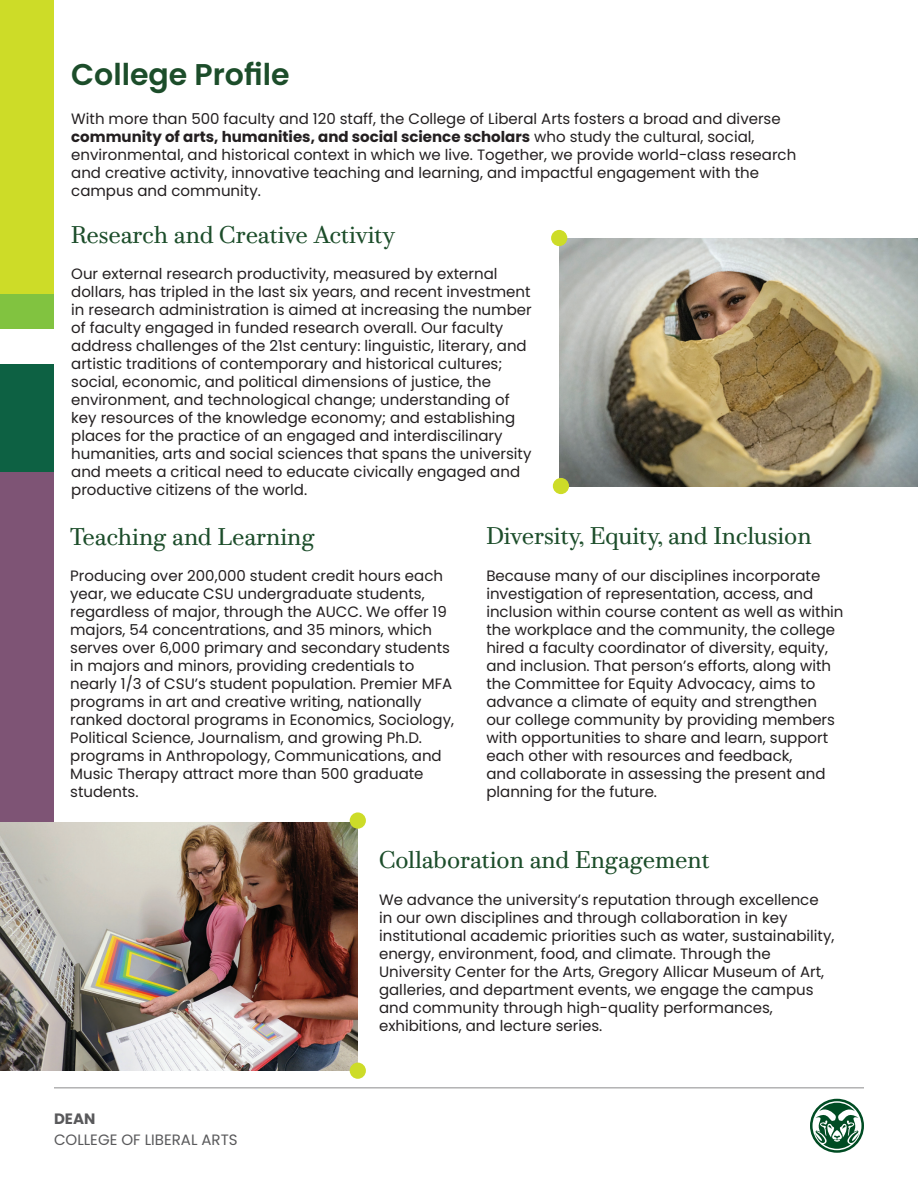
<style>
.page{position:relative;width:918px;height:1188px;background:#fff}
.page>*{position:absolute;margin:0;border:0;box-sizing:border-box;transform-origin:0 0}
.t1{font:600 30px "Poppins";color:#1c4d2a}
.t2{font:24px "Bodoni PTVF";color:#1c4d2a}
.t3{font:15px/18px "Poppins";color:#231f20}
.t4{font:15px "Poppins";color:#59595b}
.t5{font:700 15px "Poppins";color:#59595b}
.s1{font-weight:700}
</style>
<div class="page">
<hr style="left:54px;top:1087px;width:810px;height:1px;background:#59595b">
<svg style="left:810px;top:1099px;width:54px;height:54px"></svg>
<svg style="left:813px;top:1101px;width:48px;height:49px"></svg>
<div style="left:0;top:472px;width:54px;height:351px;background:#7e5475"></div>
<div style="left:0;top:364px;width:54px;height:108px;background:#0d6143"></div>
<div style="left:0;top:293px;width:54px;height:36px;background:#81c340"></div>
<div style="left:0;top:0;width:54px;height:293px;background:#cddc28"></div>
<img style="left:559px;top:238px;width:358px;height:248px">
<img style="left:0;top:822px;width:358px;height:248px">
<div style="left:551px;top:230px;width:16px;height:16px;background:#cddc28;border-radius:50%"></div>
<div style="left:553px;top:478px;width:16px;height:16px;background:#cddc28;border-radius:50%"></div>
<div style="left:350px;top:812px;width:16px;height:17px;background:#cddc28;border-radius:50%"></div>
<div style="left:350px;top:1063px;width:16px;height:16px;background:#cddc28;border-radius:50%"></div>
<h1 class="t1" style="left:71px;top:58px;width:220px">College Profile</h1>
<p class="t3" style="left:71px;top:110px;width:727px">With more than 500 faculty and 120 staff, the College of Liberal Arts fosters a broad and diverse <span class="s1">community of arts, humanities, and social science scholars</span> who study the cultural, social, environmental, and historical context in which we live. Together, we provide world-class research and creative activity, innovative teaching and learning, and impactful engagement with the campus and community.</p>
<h2 class="t2" style="left:71px;top:218px;width:326px">Research and Creative Activity</h2>
<p class="t3" style="left:71px;top:265px;width:462px">Our external research productivity, measured by external dollars, has tripled in the last six years, and recent investment in research administration is aimed at increasing the number of faculty engaged in funded research overall. Our faculty address challenges of the 21st century: linguistic, literary, and artistic traditions of contemporary and historical cultures; social, economic, and political dimensions of justice, the environment, and technological change; understanding of key resources of the knowledge economy; and establishing places for the practice of an engaged and interdiscilinary humanities, arts and social sciences that spans the university and meets a critical need to educate civically engaged and productive citizens of the world.</p>
<h2 class="t2" style="left:70px;top:520px;width:246px">Teaching and Learning</h2>
<p class="t3" style="left:70px;top:567px;width:385px">Producing over 200,000 student credit hours each year, we educate CSU undergraduate students, regardless of major, through the AUCC. We offer 19 majors, 54 concentrations, and 35 minors, which serves over 6,000 primary and secondary students in majors and minors, providing credentials to nearly 1/3 of CSU’s student population. Premier MFA programs in art and creative writing, nationally ranked doctoral programs in Economics, Sociology, Political Science, Journalism, and growing Ph.D. programs in Anthropology, Communications, and Music Therapy attract more than 500 graduate students.</p>
<h2 class="t2" style="left:486px;top:519px;width:327px">Diversity, Equity, and Inclusion</h2>
<p class="t3" style="left:486px;top:567px;width:359px">Because many of our disciplines incorporate investigation of representation, access, and inclusion within course content as well as within the workplace and the community, the college hired a faculty coordinator of diversity, equity, and inclusion. That person’s efforts, along with the Committee for Equity Advocacy, aims to advance a climate of equity and strengthen our college community by providing members with opportunities to share and learn, support each other with resources and feedback,<br>and collaborate in assessing the present and planning for the future.</p>
<p class="t5" style="left:54px;top:1110px;width:43px">DEAN</p>
<p class="t4" style="left:54px;top:1131px;width:185px">COLLEGE OF LIBERAL ARTS</p>
<h2 class="t2" style="left:379px;top:843px;width:332px">Collaboration and Engagement</h2>
<p class="t3" style="left:379px;top:891px;width:457px">We advance the university’s reputation through excellence in our own disciplines and through collaboration in key institutional academic priorities such as water, sustainability, energy, environment, food, and climate. Through the University Center for the Arts, Gregory Allicar Museum of Art, galleries, and department events, we engage the campus and community through high-quality performances, exhibitions, and lecture series.</p>
</div>
